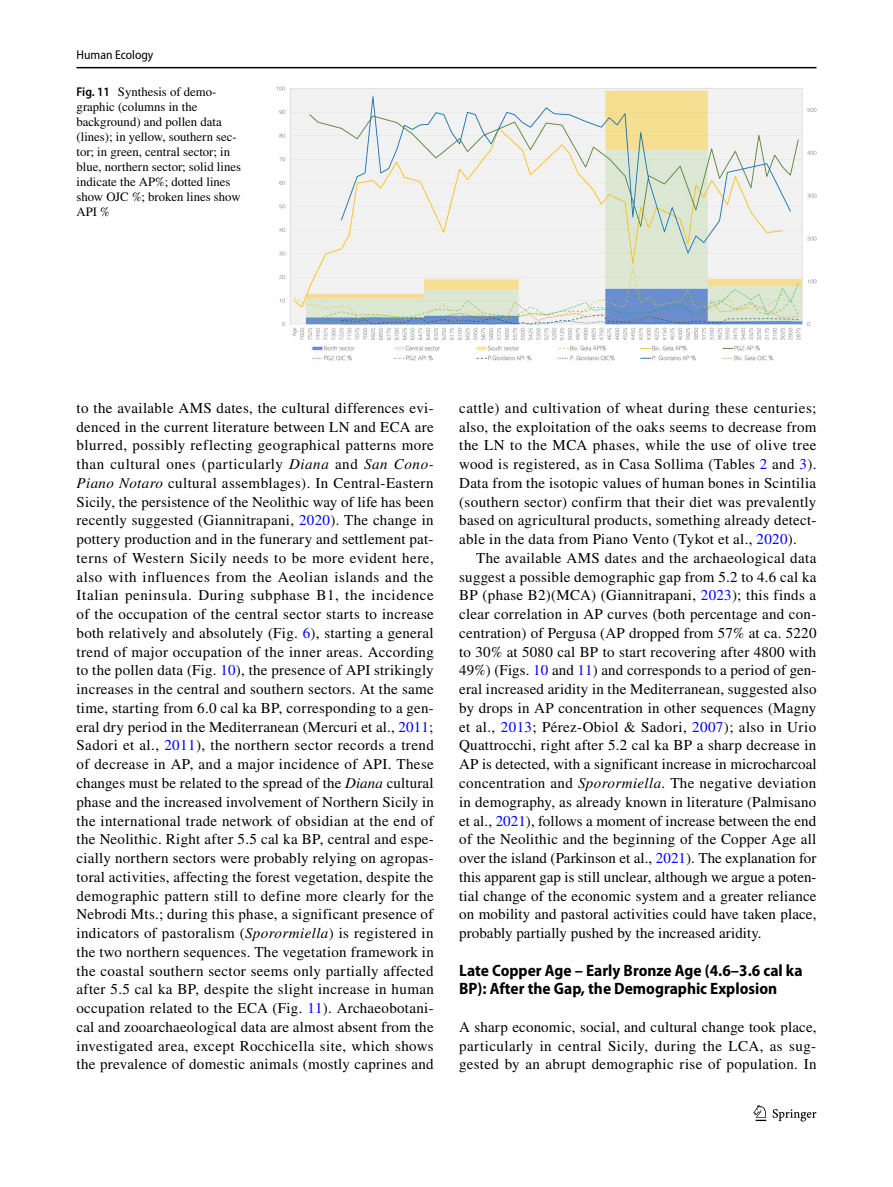
<style>
.page{position:relative;width:893px;height:1187px;background:#fff}
.page>*{position:absolute;margin:0;border:0;box-sizing:border-box;transform-origin:0 0}
.t1{font:700 semi-condensed 16.5px/18.8px "Myriad Pro";color:#000}
.t2{font:15px/18.8px "STIX";letter-spacing:.02em;color:#000;text-align:justify}
.t3{font:12.75px/15px "STIX";color:#000}
.t4{font:semi-condensed 12.75px "Myriad Pro";color:#000}
.s1{font-family:"Myriad Pro";font-weight:600;font-stretch:semi-condensed}
.s2{font-style:italic}
.s3{color:#00f}
</style>
<div class="page">
<hr style="left:77px;top:67px;width:739px;height:1px;background:#000">
<svg style="left:753px;top:1105px;width:13px;height:15px"></svg>
<svg style="left:773px;top:1109px;width:43px;height:12px"></svg>
<img style="left:276px;top:87px;width:540px;height:274px">
<p class="t4" style="left:77px;top:48px;width:78px">Human Ecology</p>
<p class="t3" style="left:77px;top:85px;width:166px"><span class="s1">Fig. 11</span> Synthesis of demo&shy;graphic (columns in the background) and pollen data (lines); in yellow, southern sec&shy;tor; in green, central sector; in blue, northern sector; solid lines indicate the AP%; dotted lines show OJC %; broken lines show<br>API %</p>
<p class="t2" style="left:77px;top:399px;width:359px">to the available AMS dates, the cultural differences evi&shy;denced in the current literature between LN and ECA are blurred, possibly reflecting geographical patterns more than cultural ones (particularly <span class="s2">Diana</span> and <span class="s2">San Cono-Piano Notaro</span> cultural assemblages). In Central-Eastern Sicily, the persistence of the Neolithic way of life has been recently suggested (Giannitrapani, <span class="s3">2020</span>). The change in pottery production and in the funerary and settlement pat&shy;terns of Western Sicily needs to be more evident here, also with influences from the Aeolian islands and the Italian peninsula. During subphase B1, the incidence of the occupation of the central sector starts to increase both relatively and absolutely (Fig. <span class="s3">6</span>), starting a general trend of major occupation of the inner areas. According to the pollen data (Fig. <span class="s3">10</span>), the presence of API strikingly increases in the central and southern sectors. At the same time, starting from 6.0 cal ka BP, corresponding to a gen&shy;eral dry period in the Mediterranean (Mercuri et al., <span class="s3">2011</span>; Sadori et al., <span class="s3">2011</span>), the northern sector records a trend of decrease in AP, and a major incidence of API. These changes must be related to the spread of the <span class="s2">Diana</span> cultural phase and the increased involvement of Northern Sicily in the international trade network of obsidian at the end of the Neolithic. Right after 5.5 cal ka BP, central and espe&shy;cially northern sectors were probably relying on agropas&shy;toral activities, affecting the forest vegetation, despite the demographic pattern still to define more clearly for the Nebrodi Mts.; during this phase, a significant presence of indicators of pastoralism (<span class="s2">Sporormiella</span>) is registered in the two northern sequences. The vegetation framework in the coastal southern sector seems only partially affected after 5.5 cal ka BP, despite the slight increase in human occupation related to the ECA (Fig. <span class="s3">11</span>). Archaeobotani&shy;cal and zooarchaeological data are almost absent from the investigated area, except Rocchicella site, which shows the prevalence of domestic animals (mostly caprines and</p>
<p class="t2" style="left:459px;top:399px;width:359px">cattle) and cultivation of wheat during these centuries; also, the exploitation of the oaks seems to decrease from the LN to the MCA phases, while the use of olive tree wood is registered, as in Casa Sollima (Tables <span class="s3">2</span> and <span class="s3">3</span>).<br>Data from the isotopic values of human bones in Scintilia (southern sector) confirm that their diet was prevalently based on agricultural products, something already detect&shy;able in the data from Piano Vento (Tykot et al., <span class="s3">2020</span>).</p>
<p class="t2" style="left:459px;top:549px;width:359px;text-indent:17px">The available AMS dates and the archaeological data suggest a possible demographic gap from 5.2 to 4.6 cal ka BP (phase B2)(MCA) (Giannitrapani, <span class="s3">2023</span>); this finds a clear correlation in AP curves (both percentage and con&shy;centration) of Pergusa (AP dropped from 57% at ca. 5220 to 30% at 5080 cal BP to start recovering after 4800 with 49%) (Figs. <span class="s3">10</span> and <span class="s3">11</span>) and corresponds to a period of gen&shy;eral increased aridity in the Mediterranean, suggested also by drops in AP concentration in other sequences (Magny et al., <span class="s3">2013</span>; Pérez-Obiol &amp; Sadori, <span class="s3">2007</span>); also in Urio Quattrocchi, right after 5.2 cal ka BP a sharp decrease in AP is detected, with a significant increase in microcharcoal concentration and <span class="s2">Sporormiella</span>. The negative deviation in demography, as already known in literature (Palmisano et al., <span class="s3">2021</span>), follows a moment of increase between the end of the Neolithic and the beginning of the Copper Age all over the island (Parkinson et al., <span class="s3">2021</span>). The explanation for this apparent gap is still unclear, although we argue a poten&shy;tial change of the economic system and a greater reliance on mobility and pastoral activities could have taken place, probably partially pushed by the increased aridity.</p>
<p class="t1" style="left:459px;top:960px;width:345px">Late Copper Age – Early Bronze Age (4.6–3.6 cal ka<br>BP): After the Gap, the Demographic Explosion</p>
<p class="t2" style="left:459px;top:1018px;width:359px">A sharp economic, social, and cultural change took place, particularly in central Sicily, during the LCA, as sug&shy;gested by an abrupt demographic rise of population. In</p>
</div>
